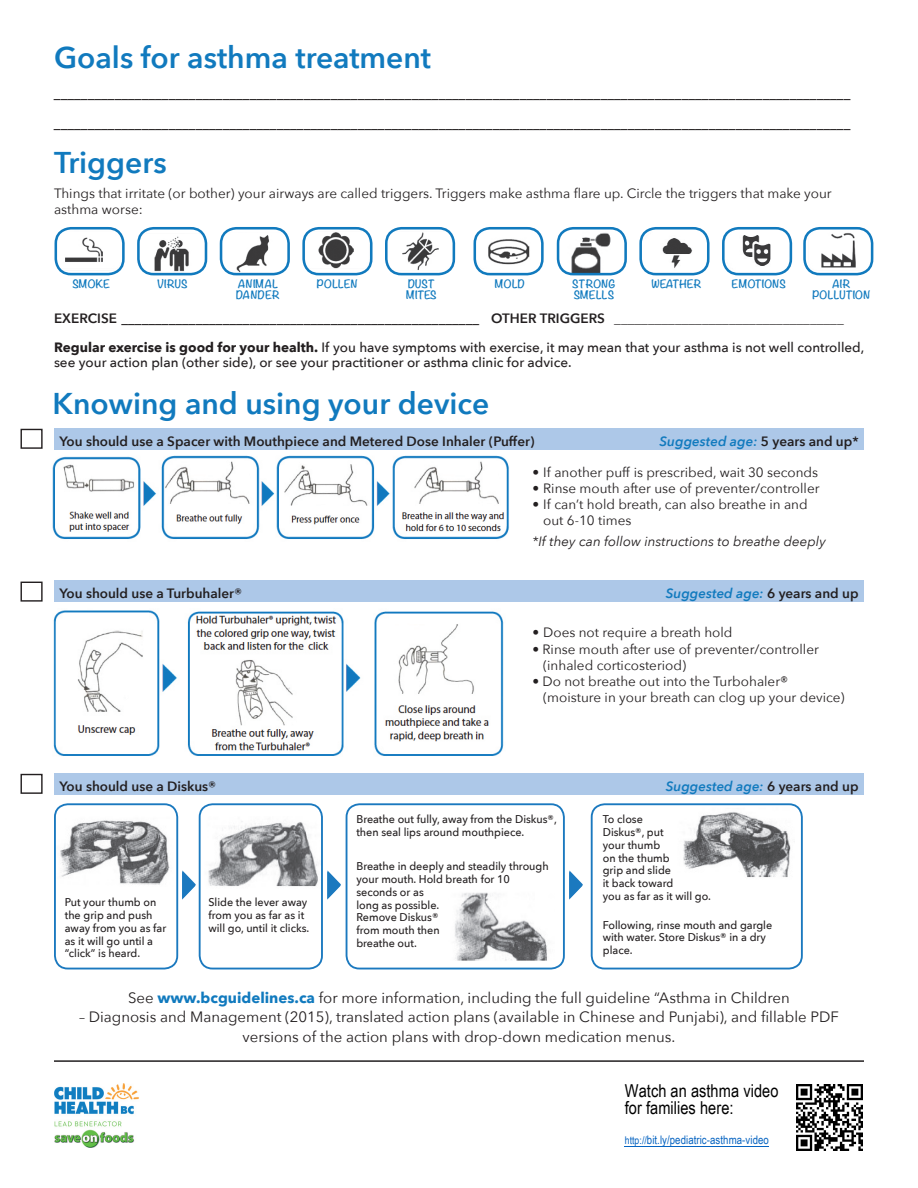
<style>
.page{position:relative;width:918px;height:1188px;background:#fff}
.page>*{position:absolute;margin:0;border:0;box-sizing:border-box;transform-origin:0 0}
.t1{font:600 30px "Avenir Next";color:#117abe}
.t2{font:17.85px/16.6px "Arial Narrow";letter-spacing:.005em;color:#000}
.t3{font:15px/19.5px "Avenir Next";color:#231f20;text-align:center}
.t4{font:600 13.5px "Avenir Next";color:#231f20}
.t5{font:13.5px/16.2px "Avenir Next";color:#231f20}
.t6{font:500 13.5px/15px "Avenir Next";color:#231f20}
.t7{font:italic 600 13.5px "Avenir Next";color:#117abe}
.t8{font:italic 13.5px "Avenir Next";color:#231f20}
.t9{font:11.7px "Arial Narrow";letter-spacing:.005em;color:#0563c1}
.t10{font:500 11.25px/12.8px "Avenir Next";color:#231f20;scale:.96 1}
.t11{font:700 10.2px "Noteworthy";color:#117abe}
.t12{font:700 10.2px "Noteworthy";letter-spacing:-.045em;color:#117abe}
.s1{font-weight:400}
.s2{font-weight:700}
.s3{font-style:normal;color:#231f20}
.s4{font-weight:700;color:#117abe}
.s5{font-size:10.65px}
</style>
<div class="page">
<img style="left:56px;top:229px;width:66px;height:41px">
<div style="left:55px;top:227px;width:70px;height:48px;border:3px solid #117abe;border-radius:15px"></div>
<img style="left:558px;top:228px;width:67px;height:46px">
<div style="left:557px;top:227px;width:70px;height:48px;border:3px solid #117abe;border-radius:15px"></div>
<img style="left:139px;top:231px;width:67px;height:42px">
<div style="left:137px;top:227px;width:70px;height:48px;border:3px solid #117abe;border-radius:15px"></div>
<img style="left:642px;top:231px;width:65px;height:42px">
<div style="left:639px;top:227px;width:71px;height:48px;border:3px solid #117abe;border-radius:15px"></div>
<img style="left:221px;top:233px;width:68px;height:40px">
<div style="left:220px;top:227px;width:70px;height:48px;border:3px solid #117abe;border-radius:15px"></div>
<img style="left:724px;top:228px;width:67px;height:42px">
<div style="left:722px;top:227px;width:70px;height:48px;border:3px solid #117abe;border-radius:15px"></div>
<img style="left:306px;top:230px;width:63px;height:39px">
<div style="left:302px;top:227px;width:71px;height:48px;border:3px solid #117abe;border-radius:15px"></div>
<img style="left:476px;top:228px;width:64px;height:41px">
<div style="left:474px;top:227px;width:70px;height:48px;border:3px solid #117abe;border-radius:15px"></div>
<img style="left:806px;top:229px;width:66px;height:41px">
<div style="left:803px;top:227px;width:70px;height:48px;border:3px solid #117abe;border-radius:15px"></div>
<img style="left:386px;top:229px;width:68px;height:42px">
<div style="left:385px;top:227px;width:70px;height:48px;border:3px solid #117abe;border-radius:15px"></div>
<img style="left:60px;top:820px;width:110px;height:65px">
<img style="left:208px;top:821px;width:110px;height:66px">
<img style="left:455px;top:892px;width:92px;height:69px">
<img style="left:683px;top:812px;width:108px;height:66px">
<div style="left:54px;top:428px;width:810px;height:22px;background:#adc8e8"></div>
<div style="left:54px;top:581px;width:810px;height:21px;background:#adc8e8"></div>
<div style="left:54px;top:773px;width:810px;height:22px;background:#adc8e8"></div>
<svg style="left:182px;top:870px;width:14px;height:30px"></svg>
<svg style="left:327px;top:870px;width:14px;height:30px"></svg>
<svg style="left:569px;top:870px;width:14px;height:30px"></svg>
<div style="left:54px;top:803px;width:124px;height:166px;border:2px solid #1b79bf;border-radius:13px"></div>
<div style="left:199px;top:803px;width:124px;height:166px;border:2px solid #1b79bf;border-radius:13px"></div>
<div style="left:346px;top:803px;width:219px;height:166px;border:2px solid #1b79bf;border-radius:13px"></div>
<div style="left:591px;top:803px;width:212px;height:166px;border:2px solid #1b79bf;border-radius:13px"></div>
<div style="left:21px;top:429px;width:22px;height:20px;border:1px solid #231f20"></div>
<div style="left:21px;top:582px;width:22px;height:20px;border:1px solid #231f20"></div>
<div style="left:21px;top:774px;width:22px;height:20px;border:1px solid #231f20"></div>
<img style="left:54px;top:1083px;width:85px;height:65px">
<hr style="left:54px;top:1060px;width:810px;height:2px;background:#231f20">
<img style="left:52px;top:455px;width:457px;height:84px">
<img style="left:53px;top:610px;width:451px;height:146px">
<hr style="left:625px;top:1146px;width:144px;height:1px;background:#0563c1">
<img style="left:796px;top:1084px;width:67px;height:67px">
<h1 class="t1" style="left:54px;top:32px;width:379px">Goals for asthma treatment</h1>
<p class="t4" style="left:54px;top:82px;width:798px">______________________________________________________________________________________________________________________</p>
<p class="t4" style="left:54px;top:112px;width:798px">______________________________________________________________________________________________________________________</p>
<h1 class="t1" style="left:54px;top:137px;width:114px">Triggers</h1>
<p class="t5" style="left:54px;top:185px;width:779px">Things that irritate (or bother) your airways are called triggers. Triggers make asthma flare up. Circle the triggers that make your asthma worse:</p>
<p class="t11" style="left:73px;top:275px;width:39px">SMOKE</p>
<p class="t11" style="left:157px;top:275px;width:32px">VIRUS</p>
<p class="t11" style="left:238px;top:275px;width:42px">ANIMAL</p>
<p class="t11" style="left:317px;top:275px;width:43px">POLLEN</p>
<p class="t11" style="left:408px;top:275px;width:28px">DUST</p>
<p class="t11" style="left:495px;top:275px;width:32px">MOLD</p>
<p class="t11" style="left:572px;top:275px;width:45px">STRONG</p>
<p class="t12" style="left:651px;top:275px;width:52px">WEATHER</p>
<p class="t11" style="left:732px;top:275px;width:55px">EMOTIONS</p>
<p class="t11" style="left:832px;top:275px;width:20px">AIR</p>
<p class="t11" style="left:236px;top:286px;width:45px">DANDER</p>
<p class="t11" style="left:406px;top:286px;width:32px">MITES</p>
<p class="t11" style="left:574px;top:286px;width:42px">SMELLS</p>
<p class="t11" style="left:813px;top:286px;width:59px">POLLUTION</p>
<p class="t4" style="left:54px;top:306px;width:791px">EXERCISE _____________________________________________________ OTHER TRIGGERS <span class="s1">__________________________________</span></p>
<p class="t6" style="left:54px;top:340px;width:812px"><span class="s2">Regular exercise is good for your health.</span> If you have symptoms with exercise, it may mean that your asthma is not well controlled, see your action plan (other side), or see your practitioner or asthma clinic for advice.</p>
<h1 class="t1" style="left:52px;top:378px;width:438px">Knowing and using your device</h1>
<p class="t4" style="left:59px;top:429px;width:477px">You should use a Spacer with Mouthpiece and Metered Dose Inhaler (Puffer)</p>
<p class="t7" style="left:660px;top:429px;width:201px">Suggested age: <span class="s3">5 years and up*</span></p>
<p class="t5" style="left:532px;top:463px;width:287px">• If another puff is prescribed, wait 30 seconds</p>
<p class="t5" style="left:532px;top:480px;width:289px">• Rinse mouth after use of preventer/controller</p>
<p class="t5" style="left:543px;top:496px;width:266px;text-indent:-11px">• If can’t hold breath, can also breathe in and out 6-10 times</p>
<p class="t8" style="left:532px;top:530px;width:295px">*If they can follow instructions to breathe deeply</p>
<p class="t4" style="left:59px;top:582px;width:184px">You should use a Turbuhaler®</p>
<p class="t7" style="left:666px;top:582px;width:194px">Suggested age: <span class="s3">6 years and up</span></p>
<p class="t5" style="left:532px;top:624px;width:202px">• Does not require a breath hold</p>
<p class="t5" style="left:543px;top:640px;width:277px;text-indent:-11px">• Rinse mouth after use of preventer/controller (inhaled corticosteriod)</p>
<p class="t5" style="left:543px;top:673px;width:303px;text-indent:-11px">• Do not breathe out into the Turbohaler® (moisture in your breath can clog up your device)</p>
<p class="t4" style="left:59px;top:775px;width:158px">You should use a Diskus®</p>
<p class="t7" style="left:666px;top:775px;width:194px">Suggested age: <span class="s3">6 years and up</span></p>
<p class="t10" style="left:65px;top:896px;width:107px">Put your thumb on the grip and push away from you as far as it will go until a “click” is heard.</p>
<p class="t10" style="left:208px;top:896px;width:107px">Slide the lever away from you as far as it will go, until it clicks.</p>
<p class="t10" style="left:356px;top:813px;width:210px">Breathe out fully, away from the Diskus®, then seal lips around mouthpiece.</p>
<p class="t10" style="left:356px;top:860px;width:202px">Breathe in deeply and steadily through your mouth. Hold breath for 10 seconds or as<br>long as possible.<br>Remove Diskus®<br>from mouth then<br>breathe out.</p>
<p class="t10" style="left:603px;top:813px;width:114px">To close<br>Diskus®, put<br>your thumb<br>on the thumb<br>grip and slide<br>it back toward<br>you as far as it will go.</p>
<p class="t10" style="left:603px;top:918px;width:178px">Following, rinse mouth and gargle with water. Store Diskus® in a dry place.</p>
<h3 class="t3" style="left:128px;top:987px;width:663px">See <span class="s4">www.bcguidelines.ca</span> for more information, including the full guideline “Asthma in Children</h3>
<h3 class="t3" style="left:79px;top:1007px;width:761px">– Diagnosis and Management (2015), translated action plans (available in Chinese and Punjabi), and fillable PDF versions of the action plans with drop-down medication menus.</h3>
<h2 class="t2" style="left:625px;top:1082px;width:155px">Watch an asthma video for families here:</h2>
<p class="t9" style="left:625px;top:1131px;width:146px"><span class="s5">http://</span>bit.ly/pediatric-asthma-video</p>
</div>
